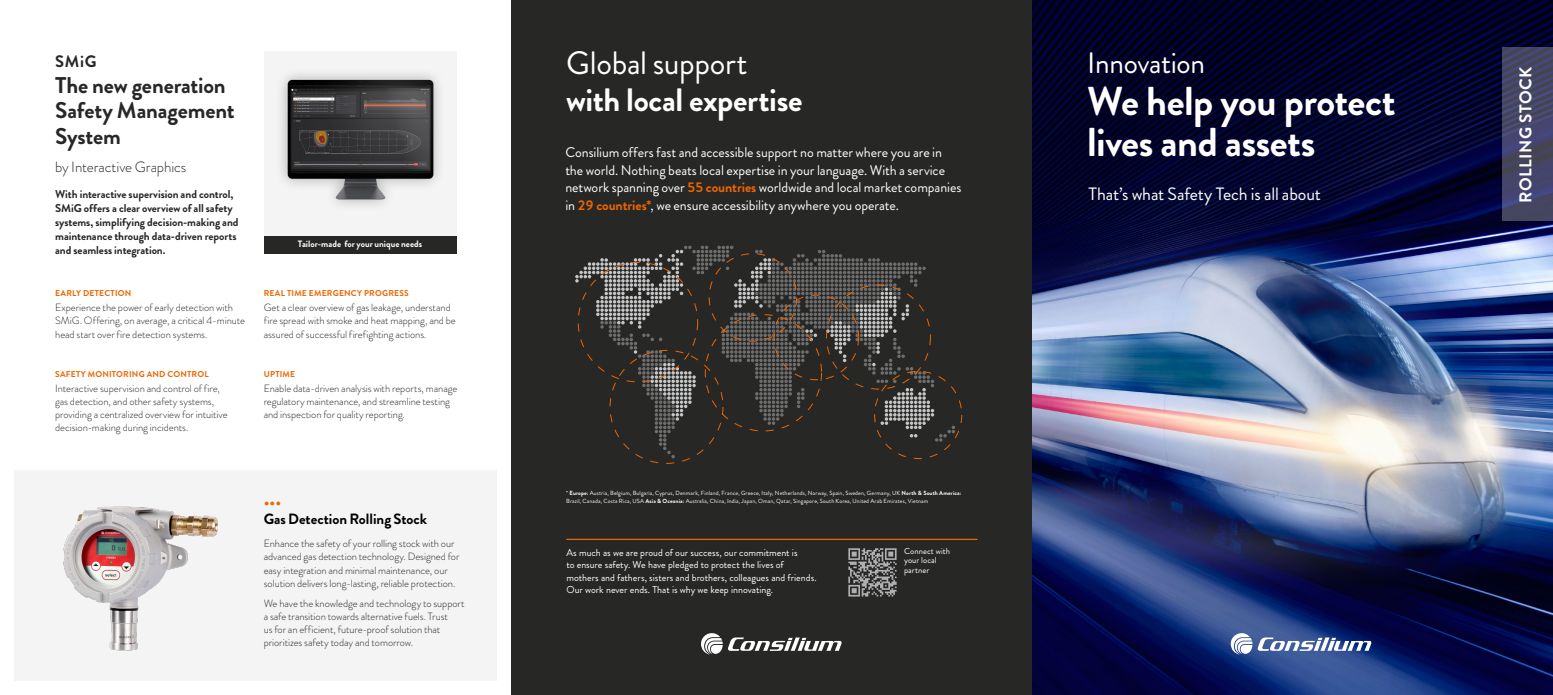
<style>
.page{position:relative;width:1553px;height:695px;background:#fff}
.page>*{position:absolute;margin:0;border:0;box-sizing:border-box;transform-origin:0 0}
.t1{font:700 40.25px/40.4px "Brandon Grotesque";letter-spacing:-.015em;color:#fff}
.t2{font:700 32.38px "Brandon Grotesque";letter-spacing:-.01em;color:#fff}
.t3{font:32.38px "Brandon Grotesque";letter-spacing:-.01em;color:#fff}
.t4{font:29.49px "Brandon Grotesque";letter-spacing:-.01em;color:#fff}
.t5{font:700 22.75px/25.6px "Brandon Grotesque";letter-spacing:-.005em;color:#272726}
.t6{font:17.85px "Brandon Grotesque";letter-spacing:-.01em;color:#fff}
.t7{font:700 17.06px "Brandon Grotesque";letter-spacing:.025em;color:#fff}
.t8{font:700 16.62px "Brandon Grotesque";color:#272726}
.t9{font:500 15.84px "Brandon Grotesque";color:#ec6500}
.t10{font:700 14.88px "Brandon Grotesque";color:#000}
.t11{font:300 14.88px "Brandon Grotesque";letter-spacing:-.005em;color:#272726}
.t12{font:14px/17.5px "Brandon Grotesque";letter-spacing:-.005em;color:#fff}
.t13{font:700 11.38px/14px "Brandon Grotesque";letter-spacing:-.005em;color:#272726}
.t14{font:300 10.5px/13.1px "Brandon Grotesque";letter-spacing:-.005em;color:#272726}
.t15{font:10.06px/12.5px "Brandon Grotesque";color:#fff}
.t16{font:700 9.19px "Brandon Grotesque";color:#fff}
.t17{font:8.58px/9.2px "Brandon Grotesque";letter-spacing:.005em;color:#fff}
.t18{font:700 8.49px "Brandon Grotesque";letter-spacing:.02em;color:#ec6500}
.t19{font:5.95px/8px "Brandon Grotesque";letter-spacing:.02em;color:#fff}
.s1{font-weight:700;color:#ec6500}
.s2{font-weight:700}
</style>
<div class="page">
<div style="left:14px;top:471px;width:483px;height:209px;background:#f4f4f4"></div>
<img style="left:63px;top:506px;width:155px;height:145px">
<div style="left:511px;top:0;width:521px;height:694px;background:#272726"></div>
<hr style="left:566px;top:538px;width:411px;height:2px;background:#ec6500">
<svg style="left:848px;top:548px;width:48px;height:48px"></svg>
<svg style="left:701px;top:633px;width:140px;height:21px"></svg>
<svg style="left:575px;top:245px;width:380px;height:213px"></svg>
<img style="left:1032px;top:0;width:521px;height:694px">
<svg style="left:1502px;top:47px;width:51px;height:173px;background:#454666"></svg>
<svg style="left:1231px;top:633px;width:140px;height:21px"></svg>
<div style="left:264px;top:52px;width:192px;height:186px;background:#f4f4f4"></div>
<img style="left:281px;top:74px;width:158px;height:132px">
<div style="left:264px;top:236px;width:192px;height:18px;background:#272726"></div>
<h3 class="t8" style="left:55px;top:50px;width:43px">SMiG</h3>
<h3 class="t5" style="left:55px;top:72px;width:181px">The new generation<br>Safety Management<br>System</h3>
<h3 class="t11" style="left:55px;top:156px;width:133px">by Interactive Graphics</h3>
<p class="t13" style="left:55px;top:187px;width:185px">With interactive supervision and control, SMiG offers a clear overview of all safety systems, simplifying decision-making and maintenance through data-driven reports and seamless integration.</p>
<p class="t18" style="left:55px;top:287px;width:78px">EARLY DETECTION</p>
<p class="t14" style="left:55px;top:300px;width:191px;line-height:13.6px">Experience the power of early detection with<br>SMiG. Offering, on average, a critical 4-minute head start over fire detection systems.</p>
<p class="t18" style="left:55px;top:368px;width:155px">SAFETY MONITORING AND CONTROL</p>
<p class="t14" style="left:55px;top:382px;width:174px">Interactive supervision and control of fire, gas detection, and other safety systems, providing a centralized overview for intuitive decision-making during incidents.</p>
<p class="t16" style="left:298px;top:238px;width:126px">Tailor-made for your unique needs</p>
<p class="t18" style="left:264px;top:287px;width:147px">REAL TIME EMERGENCY PROGRESS</p>
<p class="t14" style="left:264px;top:300px;width:194px;line-height:13.6px">Get a clear overview of gas leakage, understand fire spread with smoke and heat mapping, and be assured of successful firefighting actions.</p>
<p class="t18" style="left:264px;top:368px;width:33px">UPTIME</p>
<p class="t14" style="left:264px;top:382px;width:195px">Enable data-driven analysis with reports, manage regulatory maintenance, and streamline testing and inspection for quality reporting.</p>
<h3 class="t9" style="left:264px;top:491px;width:19px">•••</h3>
<h3 class="t10" style="left:264px;top:508px;width:165px">Gas Detection Rolling Stock</h3>
<p class="t14" style="left:264px;top:537px;width:197px">Enhance the safety of your rolling stock with our advanced gas detection technology. Designed for easy integration and minimal maintenance, our solution delivers long-lasting, reliable protection.</p>
<p class="t14" style="left:264px;top:596px;width:202px">We have the knowledge and technology to support a safe transition towards alternative fuels. Trust<br>us for an efficient, future-proof solution that prioritizes safety today and tomorrow.</p>
<h2 class="t3" style="left:566px;top:40px;width:183px">Global support</h2>
<h2 class="t2" style="left:566px;top:77px;width:238px">with local expertise</h2>
<p class="t12" style="left:565px;top:144px;width:398px">Consilium offers fast and accessible support no matter where you are in the world. Nothing beats local expertise in your language. With a service network spanning over <span class="s1">55 countries</span> worldwide and local market companies in <span class="s1">29 countries*</span>, we ensure accessibility anywhere you operate.</p>
<p class="t19" style="left:566px;top:488px;width:397px">* <span class="s2">Europe:</span> Austria, Belgium, Bulgaria, Cyprus, Denmark, Finland, France, Greece, Italy, Netherlands, Norway, Spain, Sweden, Germany, UK <span class="s2">North &amp; South America:<br></span>Brazil, Canada, Costa Rica, USA <span class="s2">Asia &amp; Oceania:</span> Australia, China, India, Japan, Oman, Qatar, Singapore, South Korea, United Arab Emirates, Vietnam</p>
<p class="t15" style="left:566px;top:546px;width:252px">As much as we are proud of our success, our commitment is<br>to ensure safety. We have pledged to protect the lives of mothers and fathers, sisters and brothers, colleagues and friends.<br>Our work never ends. That is why we keep innovating.</p>
<p class="t17" style="left:904px;top:546px;width:47px">Connect with your local partner</p>
<h3 class="t4" style="left:1087px;top:42px;width:119px">Innovation</h3>
<h1 class="t1" style="left:1087px;top:82px;width:310px">We help you protect lives and assets</h1>
<h3 class="t6" style="left:1088px;top:182px;width:234px">That’s what Safety Tech is all about</h3>
<h3 class="t7" style="left:1513px;top:203px;width:138px;rotate:-90deg">ROLLING STOCK</h3>
</div>
